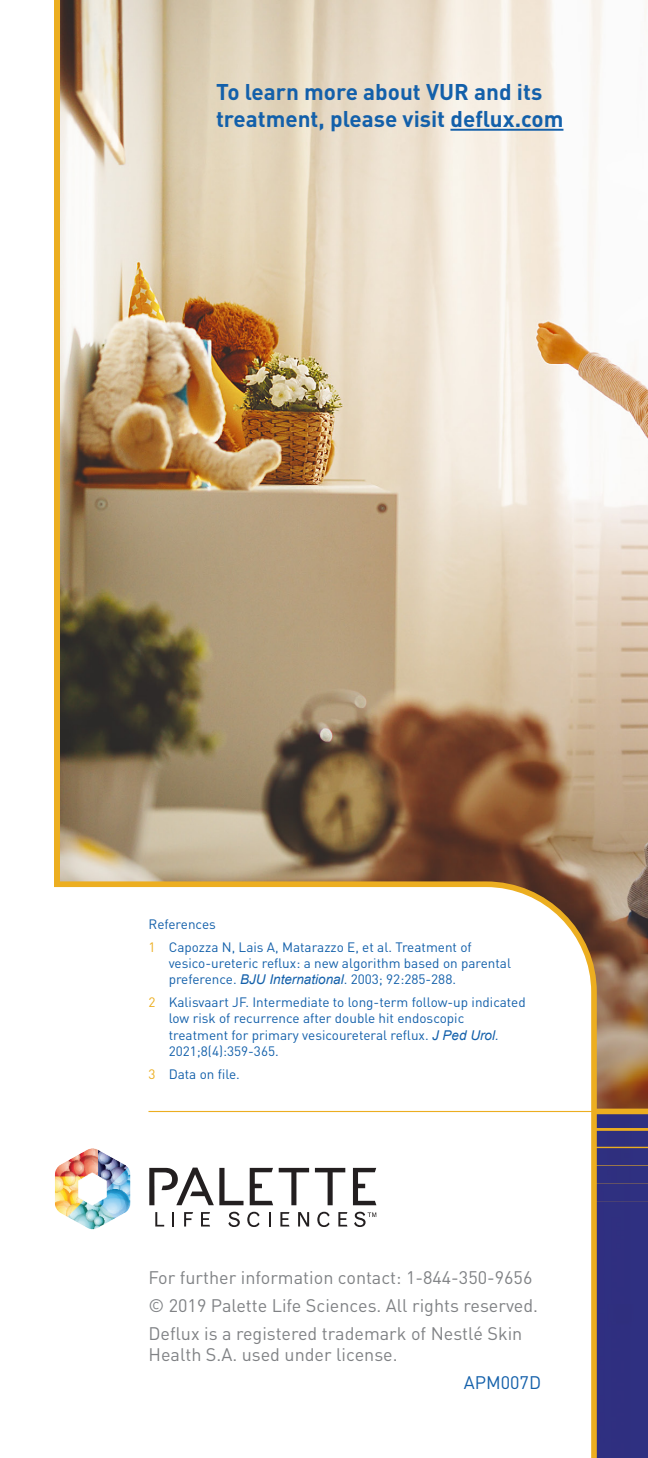
<style>
.page{position:relative;width:648px;height:1458px;background:#fff}
.page>*{position:absolute;margin:0;border:0;box-sizing:border-box;transform-origin:0 0}
.t1{font:700 22.5px/27px "DIN";color:#1360aa}
.t2{font:18px/21.4px "DIN";color:#808285}
.t3{font:18px "DIN";color:#1360aa}
.t4{font:13.5px/16.2px "DIN";color:#1360aa}
.s1{color:#ecae20}
.s2{font-family:"Arial";font-style:italic}
</style>
<div class="page">
<div style="left:600px;top:1202px;width:48px;height:256px;background:#2f3081"></div>
<img style="left:60px;top:0;width:48px;height:879px">
<img style="left:108px;top:0;width:540px;height:1114px">
<div style="left:54px;top:0;width:6px;height:1377px;background:#ecae20"></div>
<svg style="left:54px;top:879px;width:546px;height:579px"></svg>
<svg style="left:155px;top:1212px;width:9px;height:15px"></svg>
<svg style="left:172px;top:1212px;width:2px;height:15px"></svg>
<svg style="left:184px;top:1212px;width:9px;height:15px"></svg>
<svg style="left:201px;top:1212px;width:9px;height:15px"></svg>
<svg style="left:228px;top:1212px;width:12px;height:15px"></svg>
<svg style="left:247px;top:1212px;width:13px;height:15px"></svg>
<svg style="left:269px;top:1212px;width:2px;height:15px"></svg>
<svg style="left:280px;top:1212px;width:9px;height:15px"></svg>
<svg style="left:298px;top:1212px;width:11px;height:15px"></svg>
<svg style="left:317px;top:1212px;width:13px;height:15px"></svg>
<svg style="left:338px;top:1212px;width:9px;height:15px"></svg>
<svg style="left:250px;top:1168px;width:23px;height:37px"></svg>
<svg style="left:279px;top:1168px;width:30px;height:37px"></svg>
<svg style="left:315px;top:1168px;width:30px;height:37px"></svg>
<svg style="left:353px;top:1168px;width:23px;height:37px"></svg>
<svg style="left:149px;top:1168px;width:95px;height:37px"></svg>
<svg style="left:354px;top:1212px;width:22px;height:15px"></svg>
<img style="left:55px;top:1148px;width:76px;height:82px">
<hr style="left:450px;top:129px;width:113px;height:2px;background:#1360aa">
<hr style="left:148px;top:1111px;width:486px;height:1px;background:#ecae20">
<p class="t1" style="left:216px;top:77px;width:349px">To learn more about VUR and its treatment, please visit deflux.com</p>
<p class="t4" style="left:148px;top:916px;width:69px">References</p>
<p class="t4" style="left:169px;top:939px;width:344px;text-indent:-20px"><span class="s1">1</span> Capozza N, Lais A, Matarazzo E, et al. Treatment of vesico-ureteric reflux: a new algorithm based on parental preference. <span class="s2">BJU International</span>. 2003; 92:285-288.</p>
<p class="t4" style="left:169px;top:994px;width:359px;text-indent:-20px"><span class="s1">2</span> Kalisvaart JF. Intermediate to long-term follow-up indicated low risk of recurrence after double hit endoscopic treatment for primary vesicoureteral reflux. <span class="s2">J Ped Urol.<br></span>2021;8(4):359-365.</p>
<p class="t4" style="left:148px;top:1066px;width:93px"><span class="s1">3</span> Data on file.</p>
<p class="t2" style="left:148px;top:1266px;width:385px">For further information contact: 1-844-350-9656</p>
<p class="t2" style="left:148px;top:1294px;width:391px">© 2019 Palette Life Sciences. All rights reserved.</p>
<p class="t2" style="left:148px;top:1322px;width:375px">Deflux is a registered trademark of Nestlé Skin<br>Health S.A. used under license.</p>
<p class="t3" style="left:464px;top:1372px;width:79px">APM007D</p>
</div>
